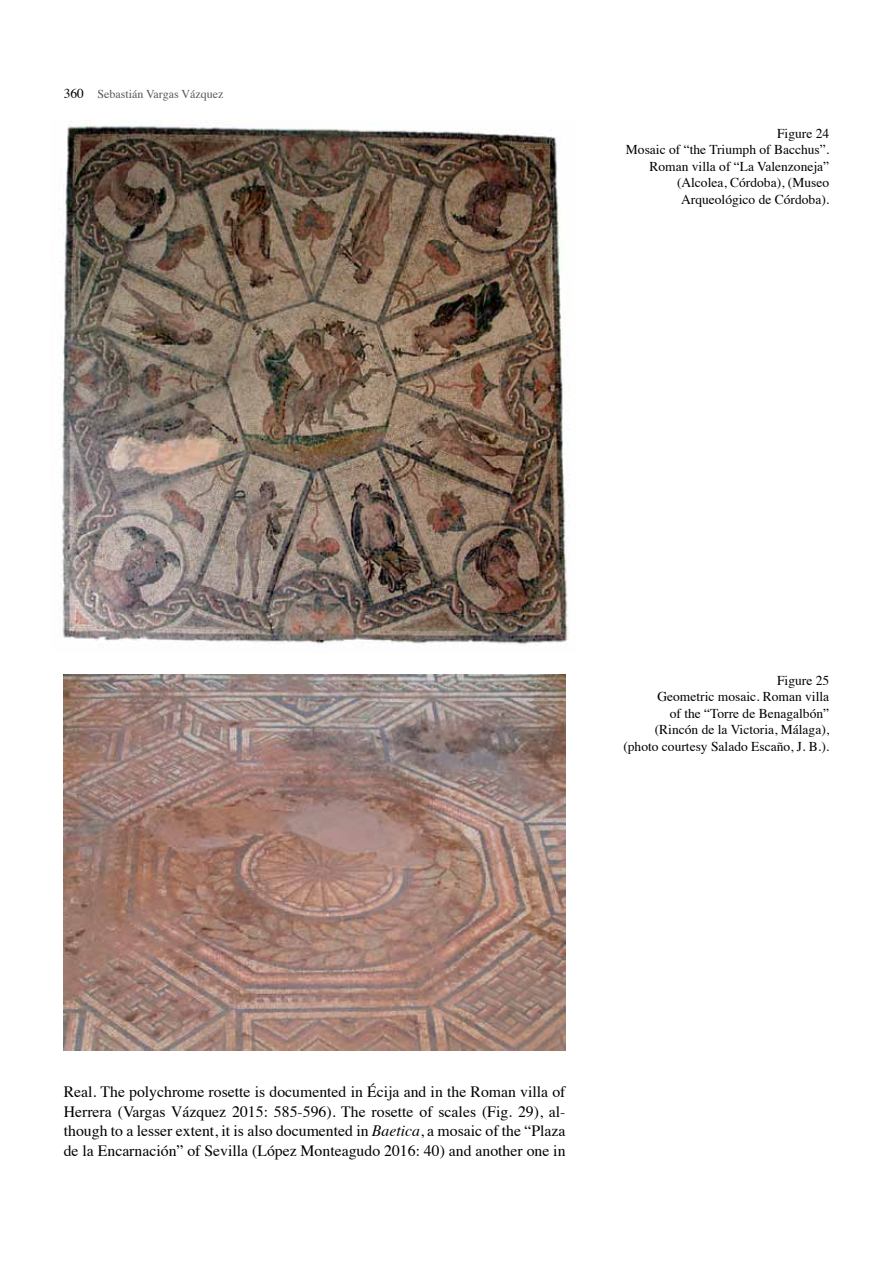
<style>
.page{position:relative;width:893px;height:1263px;background:#fff}
.page>*{position:absolute;margin:0;border:0;box-sizing:border-box;transform-origin:0 0}
.t1{font:15.75px/19.5px "Times";color:#000;text-align:justify}
.t2{font:13.5px/16.5px "Times";color:#000;text-align:right}
.t3{font:12px "Times";color:#575756}
.s1{font-size:13.5px;color:#000}
.s2{font-style:italic}
</style>
<div class="page">
<img style="left:60px;top:121px;width:509px;height:524px">
<img style="left:64px;top:674px;width:502px;height:377px">
<p class="t3" style="left:64px;top:83px;width:161px"><span class="s1">360</span> Sebastián Vargas Vázquez</p>
<p class="t2" style="left:626px;top:124px;width:205px">Figure 24<br>Mosaic of “the Triumph of Bacchus”.<br>Roman villa of “La Valenzoneja” (Alcolea, Córdoba), (Museo<br>Arqueológico de Córdoba).</p>
<p class="t2" style="left:623px;top:671px;width:207px">Figure 25<br>Geometric mosaic. Roman villa<br>of the “Torre de Benagalbón” (Rincón de la Victoria, Málaga), (photo courtesy Salado Escaño, J. B.).</p>
<p class="t1" style="left:64px;top:1081px;width:503px">Real. The polychrome rosette is documented in Écija and in the Roman villa of Herrera (Vargas Vázquez 2015: 585-596). The rosette of scales (Fig. 29), al&shy;though to a lesser extent, it is also documented in <span class="s2">Baetica</span>, a mosaic of the “Plaza de la Encarnación” of Sevilla (López Monteagudo 2016: 40) and another one in</p>
</div>
